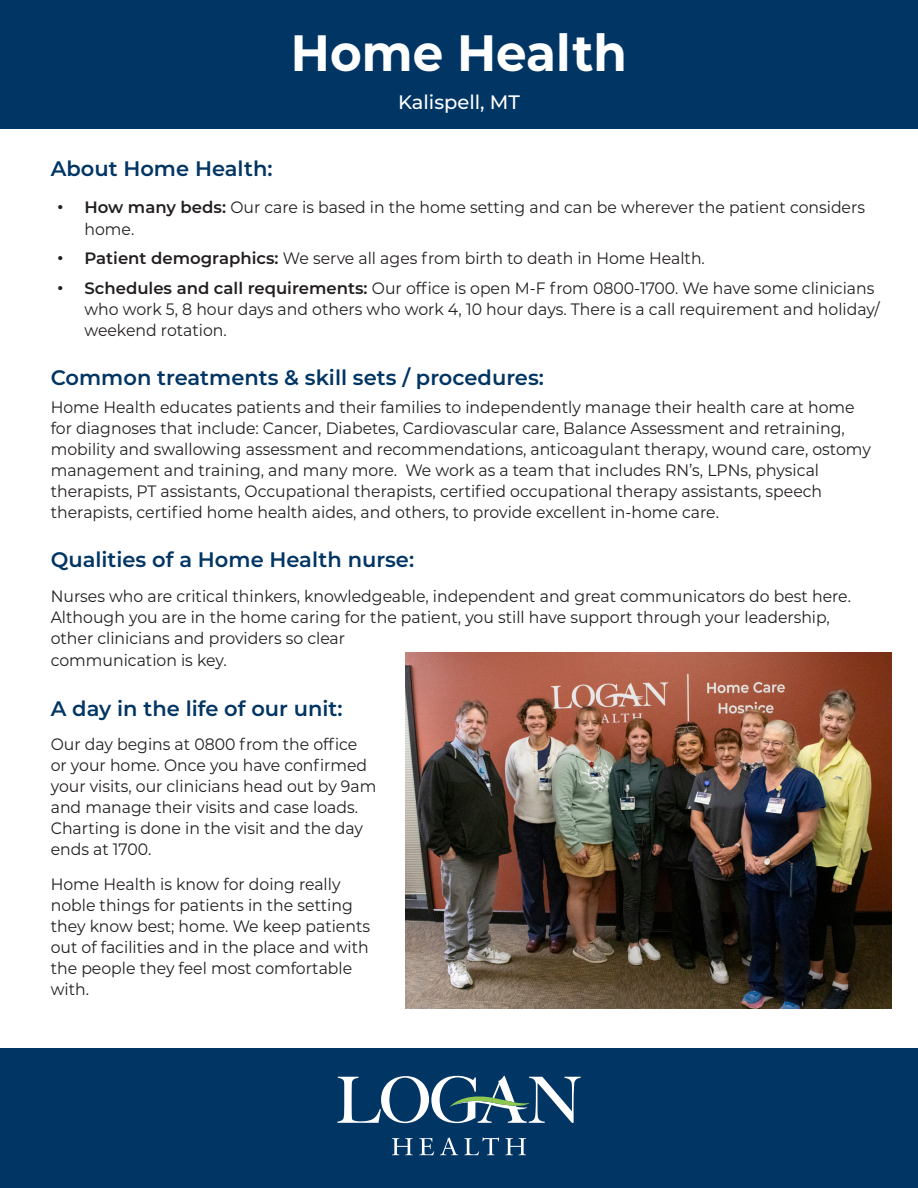
<style>
.page{position:relative;width:918px;height:1188px;background:#fff}
.page>*{position:absolute;margin:0;border:0;box-sizing:border-box;transform-origin:0 0}
.t1{font:700 51px "Montserrat";color:#fff;scale:.95 1}
.t2{font:600 21px "Montserrat";color:#003564}
.t3{font:500 19.5px "Montserrat";color:#fff}
.t4{font:16.5px/21px "Montserrat";color:#231f20;scale:.95 1}
.s1{font-family:"Arial"}
.s2{font-weight:600}
</style>
<div class="page">
<div style="left:0;top:0;width:918px;height:128px;background:#003564"></div>
<div style="left:0;top:1048px;width:918px;height:140px;background:#003564"></div>
<svg style="left:419px;top:1138px;width:15px;height:17px"></svg>
<svg style="left:440px;top:1137px;width:18px;height:18px"></svg>
<svg style="left:464px;top:1137px;width:35px;height:18px"></svg>
<svg style="left:505px;top:1138px;width:21px;height:17px"></svg>
<svg style="left:392px;top:1138px;width:21px;height:17px"></svg>
<svg style="left:337px;top:1076px;width:244px;height:47px"></svg>
<img style="left:405px;top:652px;width:487px;height:356px">
<p class="t1" style="left:291px;top:16px;width:355px">Home Health</p>
<p class="t3" style="left:398px;top:88px;width:123px">Kalispell, MT</p>
<p class="t2" style="left:51px;top:154px;width:223px">About Home Health:</p>
<p class="t4" style="left:85px;top:195px;width:823px;line-height:22.5px;text-indent:-27px"><span class="s1">•</span> <span class="s2">How many beds:</span> Our care is based in the home setting and can be wherever the patient considers home.</p>
<p class="t4" style="left:58px;top:247px;width:683px"><span class="s1">•</span> <span class="s2">Patient demographics:</span> We serve all ages from birth to death in Home Health.</p>
<p class="t4" style="left:85px;top:277px;width:839px;text-indent:-27px"><span class="s1">•</span> <span class="s2">Schedules and call requirements:</span> Our office is open M-F from 0800-1700. We have some clinicians who work 5, 8 hour days and others who work 4, 10 hour days. There is a call requirement and holiday/ weekend rotation.</p>
<p class="t2" style="left:51px;top:363px;width:495px">Common treatments &amp; skill sets / procedures:</p>
<p class="t4" style="left:51px;top:396px;width:865px">Home Health educates patients and their families to independently manage their health care at home for diagnoses that include: Cancer, Diabetes, Cardiovascular care, Balance Assessment and retraining, mobility and swallowing assessment and recommendations, anticoagulant therapy, wound care, ostomy management and training, and many more. We work as a team that includes RN’s, LPNs, physical therapists, PT assistants, Occupational therapists, certified occupational therapy assistants, speech therapists, certified home health aides, and others, to provide excellent in-home care.</p>
<p class="t2" style="left:51px;top:545px;width:365px">Qualities of a Home Health nurse:</p>
<p class="t4" style="left:51px;top:585px;width:844px">Nurses who are critical thinkers, knowledgeable, independent and great communicators do best here.<br>Although you are in the home caring for the patient, you still have support through your leadership, other clinicians and providers so clear</p>
<p class="t4" style="left:51px;top:649px;width:187px">communication is key.</p>
<p class="t2" style="left:51px;top:694px;width:293px">A day in the life of our unit:</p>
<p class="t4" style="left:51px;top:733px;width:344px">Our day begins at 0800 from the office or your home. Once you have confirmed your visits, our clinicians head out by 9am and manage their visits and case loads.<br>Charting is done in the visit and the day ends at 1700.</p>
<p class="t4" style="left:51px;top:873px;width:338px">Home Health is know for doing really noble things for patients in the setting they know best; home. We keep patients out of facilities and in the place and with the people they feel most comfortable with.</p>
</div>
